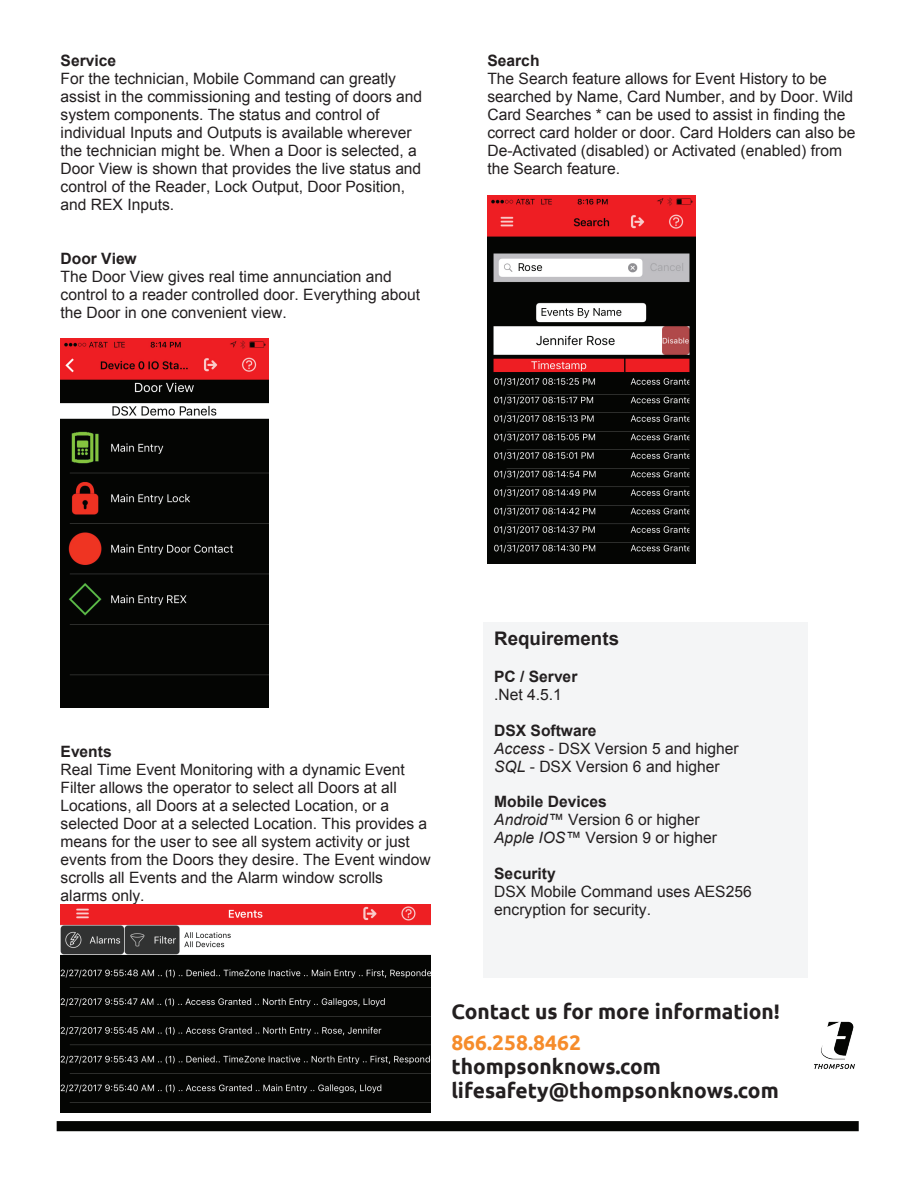
<style>
.page{position:relative;width:918px;height:1188px;background:#fff}
.page>*{position:absolute;margin:0;border:0;box-sizing:border-box;transform-origin:0 0}
.t1{font:700 21px/24px "Ubuntu";color:#231f20}
.t2{font:700 21px "Ubuntu";color:#f68c2b}
.t3{font:700 18.75px "Arial";color:#231f20}
.t4{font:15.6px/18px "Arial";color:#231f20}
.t5{font:700 15.6px "Arial";color:#231f20}
.s1{font-weight:700}
.s2{font-style:italic}
</style>
<div class="page">
<div style="left:57px;top:1121px;width:802px;height:10px;background:#040503"></div>
<img style="left:61px;top:339px;width:208px;height:368px">
<img style="left:61px;top:905px;width:369px;height:208px">
<img style="left:487px;top:195px;width:209px;height:369px">
<div style="left:483px;top:622px;width:325px;height:468px;background:#f4f5f6"></div>
<div style="left:465px;top:978px;width:408px;height:119px;background:#fff"></div>
<img style="left:814px;top:1021px;width:41px;height:48px">
<p class="t5" style="left:61px;top:51px;width:57px">Service</p>
<p class="t4" style="left:61px;top:70px;width:363px">For the technician, Mobile Command can greatly assist in the commissioning and testing of doors and system components. The status and control of individual Inputs and Outputs is available wherever the technician might be. When a Door is selected, a Door View is shown that provides the live status and control of the Reader, Lock Output, Door Position, and REX Inputs.</p>
<p class="t5" style="left:61px;top:248px;width:78px">Door View</p>
<p class="t4" style="left:61px;top:267px;width:361px">The Door View gives real time annunciation and control to a reader controlled door. Everything about the Door in one convenient view.</p>
<p class="t5" style="left:487px;top:51px;width:54px">Search</p>
<p class="t4" style="left:487px;top:70px;width:370px">The Search feature allows for Event History to be searched by Name, Card Number, and by Door. Wild Card Searches * can be used to assist in finding the correct card holder or door. Card Holders can also be De-Activated (disabled) or Activated (enabled) from the Search feature.</p>
<p class="t5" style="left:61px;top:742px;width:53px">Events</p>
<p class="t4" style="left:61px;top:761px;width:372px">Real Time Event Monitoring with a dynamic Event Filter allows the operator to select all Doors at all Locations, all Doors at a selected Location, or a selected Door at a selected Location. This provides a means for the user to see all system activity or just events from the Doors they desire. The Event window scrolls all Events and the Alarm window scrolls alarms only.</p>
<p class="t3" style="left:494px;top:626px;width:126px">Requirements</p>
<p class="t5" style="left:494px;top:666px;width:85px">PC / Server</p>
<p class="t4" style="left:494px;top:685px;width:69px">.Net 4.5.1</p>
<p class="t4" style="left:494px;top:722px;width:246px"><span class="s1">DSX Software<br></span><span class="s2">Access</span> - DSX Version 5 and higher<br><span class="s2">SQL</span> - DSX Version 6 and higher</p>
<p class="t4" style="left:494px;top:793px;width:224px"><span class="s1">Mobile Devices<br></span><span class="s2">Android™</span> Version 6 or higher<br><span class="s2">Apple IOS™</span> Version 9 or higher</p>
<p class="t5" style="left:494px;top:863px;width:63px">Security</p>
<p class="t4" style="left:494px;top:883px;width:259px">DSX Mobile Command uses AES256 encryption for security.</p>
<h1 class="t1" style="left:451px;top:999px;width:330px">Contact us for more information!</h1>
<h1 class="t2" style="left:451px;top:1030px;width:131px">866.258.8462</h1>
<h1 class="t1" style="left:451px;top:1054px;width:329px">thompsonknows.com lifesafety@thompsonknows.com</h1>
</div>
